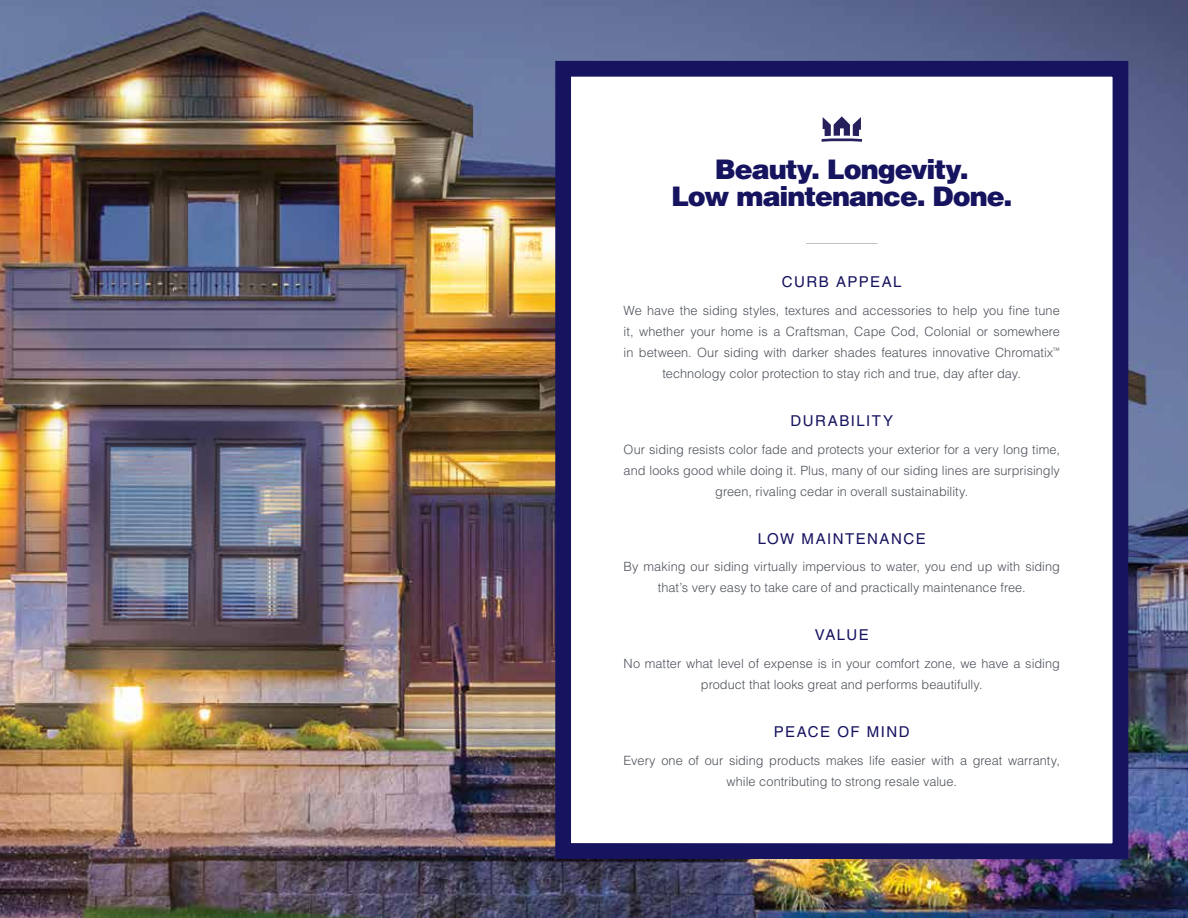
<style>
.page{position:relative;width:1188px;height:918px;background:#fff}
.page>*{position:absolute;margin:0;border:0;box-sizing:border-box;transform-origin:0 0}
.t1{font:900 27px/27px "Helvetica LT Std";letter-spacing:-.04em;color:#16135f;text-align:center}
.t2{font:15px "Helvetica LT Std";letter-spacing:.1em;color:#16135f}
.t3{font:300 12.75px/21px "Helvetica LT Std";color:#4d525a;text-align:center}
</style>
<div class="page">
<img style="left:0;top:0;width:1188px;height:918px">
<svg style="left:547px;top:53px;width:589px;height:814px"></svg>
<hr style="left:806px;top:243px;width:71px;height:1px;background:#000">
<svg style="left:822px;top:116px;width:40px;height:26px"></svg>
<h1 class="t1" style="left:671px;top:155px;width:343px">Beauty. Longevity.<br>Low maintenance. Done.</h1>
<p class="t2" style="left:782px;top:273px;width:121px">CURB APPEAL</p>
<p class="t3" style="left:624px;top:300px;width:438px">We have the siding styles, textures and accessories to help you fine tune it, whether your home is a Craftsman, Cape Cod, Colonial or somewhere in between. Our siding with darker shades features innovative Chromatix<sup>™ </sup>technology color protection to stay rich and true, day after day.</p>
<p class="t2" style="left:791px;top:412px;width:104px">DURABILITY</p>
<p class="t3" style="left:624px;top:438px;width:438px">Our siding resists color fade and protects your exterior for a very long time, and looks good while doing it. Plus, many of our siding lines are surprisingly green, rivaling cedar in overall sustainability.</p>
<p class="t2" style="left:758px;top:530px;width:169px">LOW MAINTENANCE</p>
<p class="t3" style="left:624px;top:556px;width:438px">By making our siding virtually impervious to water, you end up with siding that’s very easy to take care of and practically maintenance free.</p>
<p class="t2" style="left:815px;top:626px;width:55px">VALUE</p>
<p class="t3" style="left:624px;top:653px;width:438px">No matter what level of expense is in your comfort zone, we have a siding product that looks great and performs beautifully.</p>
<p class="t2" style="left:774px;top:723px;width:138px">PEACE OF MIND</p>
<p class="t3" style="left:624px;top:750px;width:438px">Every one of our siding products makes life easier with a great warranty, while contributing to strong resale value.</p>
</div>
